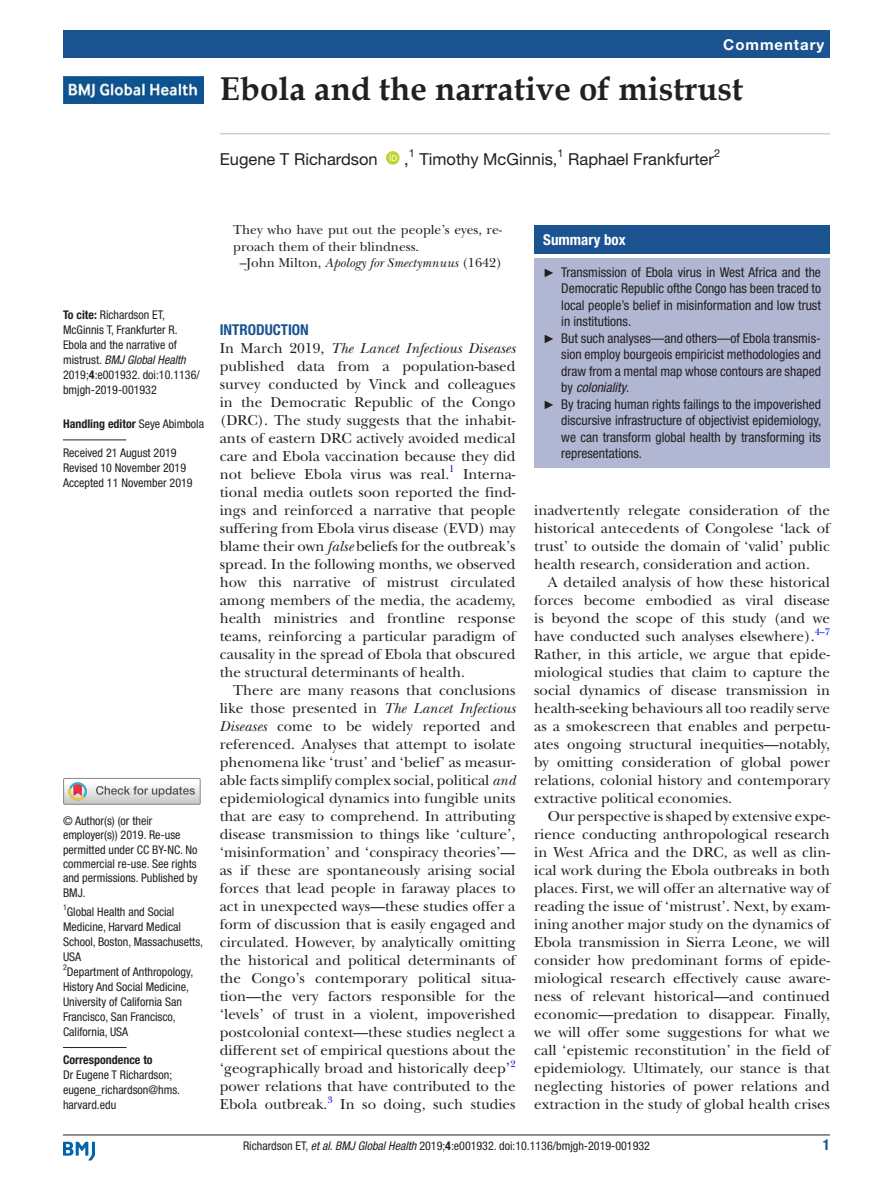
<style>
.page{position:relative;width:893px;height:1191px;background:#fff}
.page>*{position:absolute;margin:0;border:0;box-sizing:border-box;transform-origin:0 0}
.t1{font:700 33px "Book Antiqua";color:#231f20}
.t2{font:16.5px "Helvetica Neue LT Std";color:#231f20}
.t3{font:15px/18px "New Baskerville";color:#231f20;text-align:justify}
.t4{font:700 condensed 15px "Helvetica Neue LT Std";color:#1b5391}
.t5{font:700 15px "Helvetica Neue LT Std";letter-spacing:.065em;color:#fff}
.t6{font:700 condensed 15px "Helvetica Neue LT Std";color:#fff}
.t7{font:condensed 13.5px "Helvetica Neue LT Std";color:#231f20}
.t8{font:13.5px "New Baskerville";color:#231f20}
.t9{font:italic 13.5px "New Baskerville";color:#231f20}
.t10{font:italic condensed 13.5px "Helvetica Neue LT Std";color:#231f20}
.t11{font:condensed 12px/15px "Helvetica Neue LT Std";color:#231f20}
.t12{font:700 condensed 12px "Helvetica Neue LT Std";color:#231f20}
.t13{font:10.95px "Helvetica Neue LT Std";color:#231f20}
.t14{font:9.9px "New Baskerville";color:#00f}
.s1{font-weight:700}
.s2{font-style:italic}
.s3{font-weight:400}
.s4{font-style:normal}
.s5{font-family:"Arial";font-stretch:normal;font-size:12px}
</style>
<div class="page">
<hr style="left:63px;top:1134px;width:767px;height:1px;background:#231f20">
<svg style="left:63px;top:1141px;width:32px;height:19px"></svg>
<div style="left:63px;top:778px;width:138px;height:27px;border:1px solid #969090"></div>
<svg style="left:64px;top:778px;width:136px;height:26px"></svg>
<hr style="left:220px;top:133px;width:610px;height:1px;background:#b1b7d3">
<svg style="left:386px;top:151px;width:14px;height:14px"></svg>
<div style="left:63px;top:31px;width:767px;height:27px;background:#1b5391"></div>
<hr style="left:63px;top:439px;width:63px;height:1px;background:#231f20">
<hr style="left:63px;top:1047px;width:64px;height:1px;background:#231f20">
<img style="left:63px;top:77px;width:141px;height:27px">
<div style="left:534px;top:225px;width:296px;height:29px;background:#1b5391"></div>
<div style="left:534px;top:258px;width:296px;height:209px;background:#b1b7d3"></div>
<p class="t5" style="left:723px;top:35px;width:102px">Commentary</p>
<h1 class="t1" style="left:220px;top:67px;width:525px">Ebola and the narrative of mistrust</h1>
<p class="t13" style="left:409px;top:147px;width:8px">1</p>
<p class="t2" style="left:419px;top:149px;width:140px">Timothy McGinnis,</p>
<p class="t13" style="left:558px;top:147px;width:8px">1</p>
<p class="t2" style="left:568px;top:149px;width:147px">Raphael Frankfurter</p>
<p class="t13" style="left:714px;top:147px;width:8px">2</p>
<p class="t2" style="left:220px;top:149px;width:160px">Eugene T Richardson</p>
<p class="t2" style="left:404px;top:149px;width:6px">,</p>
<p class="t11" style="left:63px;top:307px;width:138px"><span class="s1">To cite:</span> Richardson ET,<br>McGinnis T, Frankfurter R.<br>Ebola and the narrative of mistrust. <span class="s2">BMJ Global Health<br></span>2019;<span class="s1">4</span>:e001932. doi:10.1136/ bmjgh-2019-001932</p>
<p class="t12" style="left:63px;top:416px;width:142px">Handling editor <span class="s3">Seye Abimbola</span></p>
<p class="t11" style="left:63px;top:445px;width:131px">Received 21 August 2019<br>Revised 10 November 2019<br>Accepted 11 November 2019</p>
<p class="t11" style="left:63px;top:813px;width:136px;line-height:14.4px">© Author(s) (or their employer(s)) 2019. Re-use permitted under CC BY-NC. No commercial re-use. See rights and permissions. Published by<br>BMJ.</p>
<p class="t11" style="left:63px;top:904px;width:142px"><sup>1</sup>Global Health and Social<br>Medicine, Harvard Medical<br>School, Boston, Massachusetts,<br>USA<br><sup>2</sup>Department of Anthropology,<br>History And Social Medicine,<br>University of California San<br>Francisco, San Francisco,<br>California, USA</p>
<p class="t12" style="left:63px;top:1052px;width:91px">Correspondence to</p>
<p class="t11" style="left:63px;top:1067px;width:119px">Dr Eugene T Richardson; eugene_richardson@hms. harvard.edu</p>
<p class="t8" style="left:233px;top:222px;width:270px">They who have put out the people’s eyes, re-</p>
<p class="t8" style="left:233px;top:239px;width:187px">proach them of their blindness.</p>
<p class="t9" style="left:240px;top:255px;width:264px"><span class="s4">–John Milton,</span> Apology for Smectymnuus <span class="s4">(1642)</span></p>
<p class="t4" style="left:220px;top:321px;width:91px">Introduction</p>
<p class="t3" style="left:220px;top:339px;width:297px">In March 2019, <span class="s2">The Lancet Infectious Diseases </span>published data from a population-based survey conducted by Vinck and colleagues in the Democratic Republic of the Congo (DRC). The study suggests that the inhabit&shy;ants of eastern DRC actively avoided medical care and Ebola vaccination because they did not believe Ebola virus was real.</p>
<p class="t14" style="left:449px;top:463px;width:7px">1</p>
<p class="t3" style="left:220px;top:465px;width:297px;text-indent:243px">Interna&shy;tional media outlets soon reported the find&shy;ings and reinforced a narrative that people suffering from Ebola virus disease (EVD) may blame their own <span class="s2">false</span> beliefs for the outbreak’s spread. In the following months, we observed how this narrative of mistrust circulated among members of the media, the academy, health ministries and frontline response teams, reinforcing a particular paradigm of causality in the spread of Ebola that obscured the structural determinants of health.</p>
<p class="t3" style="left:220px;top:681px;width:297px;text-indent:14px">There are many reasons that conclusions like those presented in <span class="s2">The Lancet Infectious Diseases</span> come to be widely reported and referenced. Analyses that attempt to isolate phenomena like ‘trust’ and ‘belief’ as measur&shy;able facts simplify complex social, political <span class="s2">and </span>epidemiological dynamics into fungible units that are easy to comprehend. In attributing disease transmission to things like ‘culture’, ‘misinformation’ and ‘conspiracy theories’— as if these are spontaneously arising social forces that lead people in faraway places to act in unexpected ways—these studies offer a form of discussion that is easily engaged and circulated. However, by analytically omitting the historical and political determinants of the Congo’s contemporary political situa&shy;tion—the very factors responsible for the ‘levels’ of trust in a violent, impoverished postcolonial context—these studies neglect a different set of empirical questions about the ‘geographically broad and historically deep’</p>
<p class="t14" style="left:510px;top:1057px;width:7px">2</p>
<p class="t3" style="left:220px;top:1077px;width:297px">power relations that have contributed to the<br>Ebola outbreak.</p>
<p class="t14" style="left:328px;top:1093px;width:7px">3</p>
<p class="t3" style="left:340px;top:1095px;width:177px">In so doing, such studies</p>
<p class="t6" style="left:543px;top:230px;width:84px">Summary box</p>
<p class="t7" style="left:543px;top:264px;width:279px"><span class="s5">►</span> Transmission of Ebola virus in West Africa and the</p>
<p class="t7" style="left:561px;top:281px;width:261px">Democratic Republic ofthe Congo has been traced to</p>
<p class="t7" style="left:561px;top:297px;width:261px">local people’s belief in misinformation and low trust</p>
<p class="t7" style="left:561px;top:313px;width:71px">in institutions.</p>
<p class="t7" style="left:543px;top:330px;width:279px"><span class="s5">►</span> But such analyses—and others—of Ebola transmis-</p>
<p class="t7" style="left:561px;top:347px;width:261px">sion employ bourgeois empiricist methodologies and</p>
<p class="t7" style="left:561px;top:363px;width:261px">draw from a mental map whose contours are shaped</p>
<p class="t10" style="left:561px;top:379px;width:70px"><span class="s4">by</span> coloniality<span class="s4">.</span></p>
<p class="t7" style="left:543px;top:396px;width:279px"><span class="s5">►</span> By tracing human rights failings to the impoverished</p>
<p class="t7" style="left:561px;top:413px;width:262px">discursive infrastructure of objectivist epidemiology,</p>
<p class="t7" style="left:561px;top:429px;width:261px">we can transform global health by transforming its</p>
<p class="t7" style="left:561px;top:445px;width:82px">representations.</p>
<p class="t3" style="left:534px;top:501px;width:297px">inadvertently relegate consideration of the historical antecedents of Congolese ‘lack of trust’ to outside the domain of ‘valid’ public health research, consideration and action.</p>
<p class="t3" style="left:534px;top:573px;width:297px;text-indent:14px">A detailed analysis of how these historical forces become embodied as viral disease is beyond the scope of this study (and we have conducted such analyses elsewhere).</p>
<p class="t14" style="left:815px;top:625px;width:17px">4–7</p>
<p class="t3" style="left:534px;top:645px;width:297px">Rather, in this article, we argue that epide&shy;miological studies that claim to capture the social dynamics of disease transmission in health-seeking behaviours all too readily serve as a smokescreen that enables and perpetu&shy;ates ongoing structural inequities—notably, by omitting consideration of global power relations, colonial history and contemporary extractive political economies.</p>
<p class="t3" style="left:534px;top:807px;width:297px;text-indent:14px">Our perspective is shaped by extensive expe&shy;rience conducting anthropological research in West Africa and the DRC, as well as clin&shy;ical work during the Ebola outbreaks in both places. First, we will offer an alternative way of reading the issue of ‘mistrust’. Next, by exam&shy;ining another major study on the dynamics of Ebola transmission in Sierra Leone, we will consider how predominant forms of epide&shy;miological research effectively cause aware&shy;ness of relevant historical—and continued economic—predation to disappear. Finally, we will offer some suggestions for what we call ‘epistemic reconstitution’ in the field of epidemiology. Ultimately, our stance is that neglecting histories of power relations and extraction in the study of global health crises</p>
<p class="t11" style="left:243px;top:1137px;width:408px">Richardson ET, <span class="s2">et al</span>. <span class="s2">BMJ Global Health</span> 2019;<span class="s1">4</span>:e001932. doi:10.1136/bmjgh-2019-001932</p>
<p class="t4" style="left:823px;top:1135px;width:9px">1</p>
</div>
